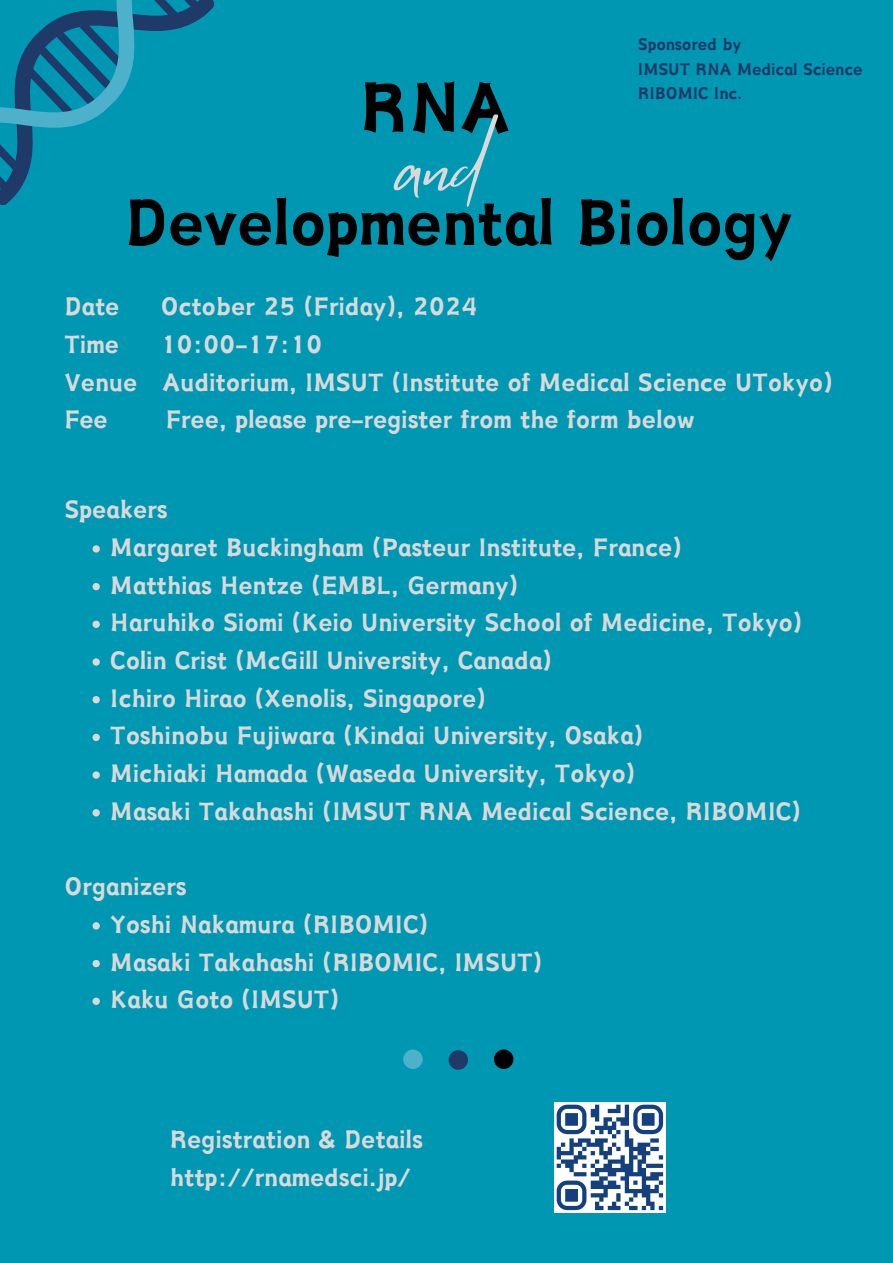
<style>
.page{position:relative;width:893px;height:1263px;background:#0097b2}
.page>*{position:absolute;margin:0;border:0;box-sizing:border-box;transform-origin:0 0}
.t1{font:75.75px "Canva Joy Hei JP";color:#000}
.t2{font:75px "Mistrully";color:#d9d9d9}
.t3{font:69px "Canva Joy Hei JP";color:#000}
.t4{font:27px/37.7px "Canva Joy Hei JP";color:#d9d9d9}
.t5{font:18px/24.8px "Canva Joy Hei JP";color:#1f3a68}
</style>
<div class="page">
<svg style="left:0;top:0;width:214px;height:205px"></svg>
<svg style="left:92px;top:545px;width:8px;height:8px"></svg>
<svg style="left:92px;top:583px;width:8px;height:7px"></svg>
<svg style="left:92px;top:621px;width:8px;height:7px"></svg>
<svg style="left:92px;top:658px;width:8px;height:8px"></svg>
<svg style="left:92px;top:696px;width:8px;height:7px"></svg>
<svg style="left:92px;top:734px;width:8px;height:7px"></svg>
<svg style="left:92px;top:771px;width:8px;height:8px"></svg>
<svg style="left:92px;top:809px;width:8px;height:7px"></svg>
<svg style="left:92px;top:922px;width:8px;height:7px"></svg>
<svg style="left:92px;top:960px;width:8px;height:7px"></svg>
<svg style="left:92px;top:997px;width:8px;height:8px"></svg>
<div style="left:448px;top:1050px;width:20px;height:20px;background:#1f3a68;border-radius:50%"></div>
<div style="left:494px;top:1049px;width:19px;height:20px;background:#000;border-radius:50%"></div>
<div style="left:403px;top:1049px;width:20px;height:20px;background:#4eb1cb;border-radius:50%"></div>
<img style="left:555px;top:1102px;width:111px;height:111px">
<p class="t5" style="left:638px;top:31px;width:226px">Sponsored by<br>IMSUT RNA Medical Science<br>RIBOMIC Inc.</p>
<h1 class="t1" style="left:359px;top:71px;width:153px">RNA</h1>
<h2 class="t2" style="left:395px;top:108px;width:88px">and</h2>
<h3 class="t3" style="left:124px;top:189px;width:669px">Developmental Biology</h3>
<p class="t4" style="left:64px;top:287px;width:56px">Date</p>
<p class="t4" style="left:161px;top:287px;width:318px">October 25 (Friday), 2024</p>
<p class="t4" style="left:64px;top:325px;width:56px">Time</p>
<p class="t4" style="left:64px;top:325px;width:770px;text-indent:96px">10:00-17:10<br>Venue Auditorium, IMSUT (Institute of Medical Science UTokyo)<br>Fee</p>
<p class="t4" style="left:166px;top:400px;width:530px">Free, please pre-register from the form below</p>
<p class="t4" style="left:110px;top:490px;width:693px;text-indent:-46px">Speakers<br>Margaret Buckingham (Pasteur Institute, France)<br>Matthias Hentze (EMBL, Germany)<br>Haruhiko Siomi (Keio University School of Medicine, Tokyo)<br>Colin Crist (McGill University, Canada)<br>Ichiro Hirao (Xenolis, Singapore)<br>Toshinobu Fujiwara (Kindai University, Osaka)<br>Michiaki Hamada (Waseda University, Tokyo)<br>Masaki Takahashi (IMSUT RNA Medical Science, RIBOMIC)</p>
<p class="t4" style="left:110px;top:867px;width:433px;text-indent:-46px">Organizers<br>Yoshi Nakamura (RIBOMIC)<br>Masaki Takahashi (RIBOMIC, IMSUT)<br>Kaku Goto (IMSUT)</p>
<p class="t4" style="left:170px;top:1119px;width:254px">Registration &amp; Details http://rnamedsci.jp/</p>
</div>
